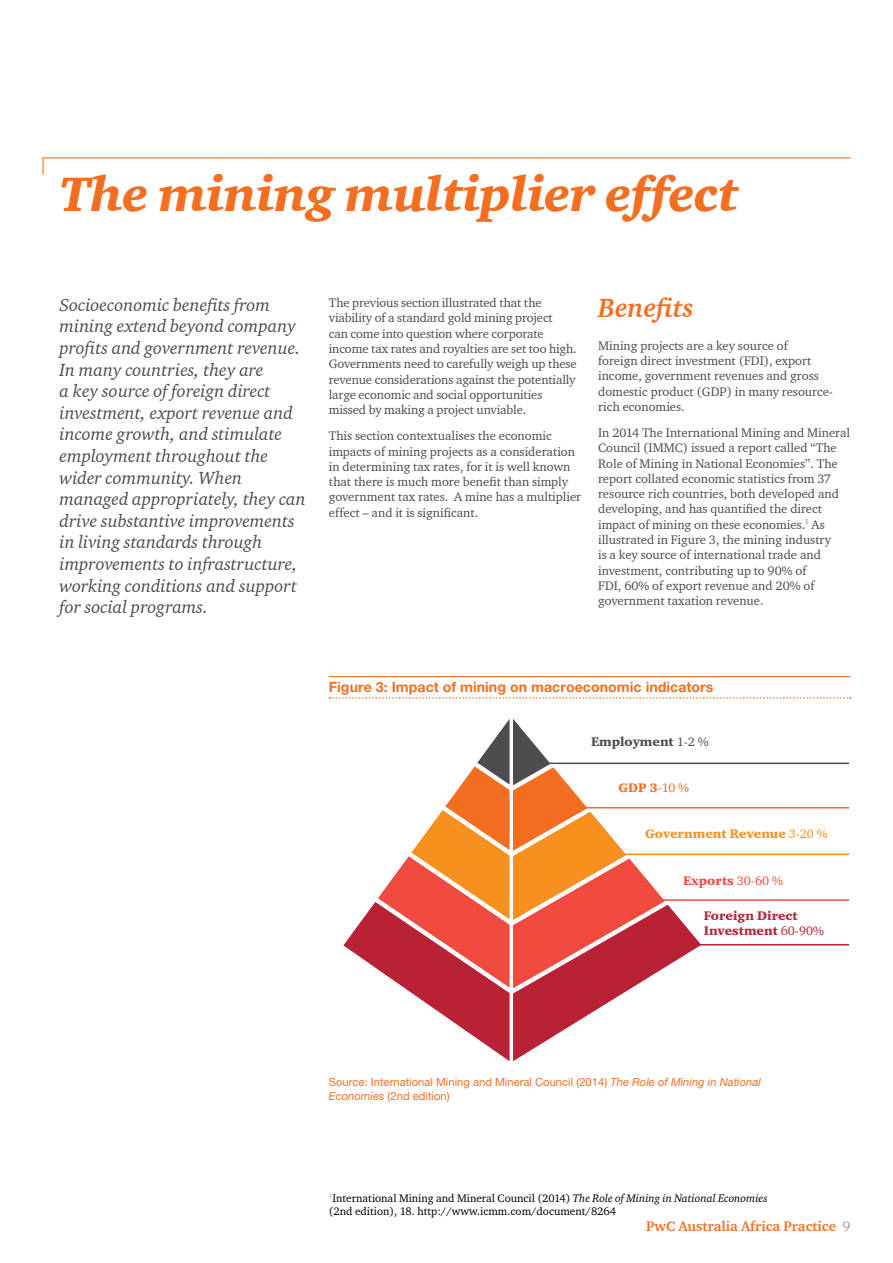
<style>
.page{position:relative;width:893px;height:1263px;background:#fff}
.page>*{position:absolute;margin:0;border:0;box-sizing:border-box;transform-origin:0 0}
.t1{font:49.5px "Charter ITC Blac Ital";letter-spacing:-.01em;color:#f36e21}
.t2{font:italic 700 27px "Charter ITC";color:#f36e21}
.t3{font:italic 18px/21.6px "Charter ITC";color:#4d4d4f}
.t4{font:700 14.25px "Helvetica Neue LT Pro";color:#f36e21}
.t5{font:700 14.25px "Charter ITC";color:#f36e21}
.t6{font:12.75px/15.3px "Charter ITC";color:#4d4d4f}
.t7{font:12.75px/15.3px "Charter ITC Blac";color:#b82234}
.t8{font:12.75px "Charter ITC Blac";color:#f7901e}
.t9{font:12.75px "Charter ITC Blac";color:#4d4d4f}
.t10{font:12.75px "Charter ITC Blac";color:#f04b3e}
.t11{font:12.75px "Charter ITC Blac";color:#f36e21}
.t12{font:11.25px/13.5px "Charter ITC";color:#000}
.t13{font:11.25px/13.5px "Helvetica Neue LT Pro";color:#f36e21}
.s1{font-family:"Charter ITC"}
.s2{font-style:italic}
.s3{font-weight:400;color:#a89b91}
</style>
<div class="page">
<svg style="left:42px;top:157px;width:809px;height:18px"></svg>
<hr style="left:329px;top:676px;width:521px;height:1px;background:#f36e21">
<svg style="left:330px;top:697px;width:521px;height:2px"></svg>
<svg style="left:343px;top:719px;width:358px;height:342px"></svg>
<hr style="left:549px;top:762px;width:300px;height:2px;background:#4d4d4f">
<hr style="left:549px;top:807px;width:300px;height:1px;background:#f36e21">
<hr style="left:549px;top:853px;width:300px;height:2px;background:#f7901e">
<hr style="left:628px;top:899px;width:221px;height:2px;background:#f04b3e">
<hr style="left:654px;top:944px;width:195px;height:1px;background:#b82234">
<h1 class="t1" style="left:60px;top:163px;width:681px">The mining multiplier effect</h1>
<p class="t3" style="left:60px;top:294px;width:248px">Socioeconomic benefits from mining extend beyond company profits and government revenue.<br>In many countries, they are<br>a key source of foreign direct investment, export revenue and income growth, and stimulate employment throughout the wider community. When managed appropriately, they can drive substantive improvements in living standards through improvements to infrastructure, working conditions and support for social programs.</p>
<p class="t6" style="left:329px;top:295px;width:250px">The previous section illustrated that the viability of a standard gold mining project<br>can come into question where corporate income tax rates and royalties are set too high.<br>Governments need to carefully weigh up these revenue considerations against the potentially large economic and social opportunities missed by making a project unviable.</p>
<p class="t6" style="left:329px;top:428px;width:254px">This section contextualises the economic impacts of mining projects as a consideration in determining tax rates, for it is well known that there is much more benefit than simply government tax rates. A mine has a multiplier effect – and it is significant.</p>
<h2 class="t2" style="left:598px;top:292px;width:97px">Benefits</h2>
<p class="t6" style="left:598px;top:338px;width:236px">Mining projects are a key source of<br>foreign direct investment (FDI), export income, government revenues and gross domestic product (GDP) in many resource&shy;rich economies.</p>
<p class="t6" style="left:598px;top:425px;width:254px">In 2014 The International Mining and Mineral Council (IMMC) issued a report called “The Role of Mining in National Economies”. The report collated economic statistics from 37 resource rich countries, both developed and developing, and has quantified the direct impact of mining on these economies.<sup>1</sup> As illustrated in Figure 3, the mining industry<br>is a key source of international trade and investment, contributing up to 90% of<br>FDI, 60% of export revenue and 20% of government taxation revenue.</p>
<p class="t4" style="left:329px;top:678px;width:386px">Figure 3: Impact of mining on macroeconomic indicators</p>
<p class="t9" style="left:591px;top:734px;width:119px">Employment <span class="s1">1-2 %</span></p>
<p class="t11" style="left:618px;top:780px;width:72px">GDP 3<span class="s1">-10 %</span></p>
<p class="t8" style="left:645px;top:826px;width:184px">Government Revenue <span class="s1">3-20 %</span></p>
<p class="t10" style="left:683px;top:872px;width:101px">Exports <span class="s1">30-60 %</span></p>
<p class="t7" style="left:704px;top:908px;width:122px">Foreign Direct<br>Investment <span class="s1">60-90%</span></p>
<p class="t13" style="left:329px;top:1075px;width:433px">Source: International Mining and Mineral Council (2014) <span class="s2">The Role of Mining in National<br>Economies</span> (2nd edition)</p>
<p class="t12" style="left:329px;top:1191px;width:440px"><sup>1</sup>International Mining and Mineral Council (2014) <span class="s2">The Role of Mining in National Economies </span>(2nd edition), 18. http://www.icmm.com/document/8264</p>
<p class="t5" style="left:646px;top:1217px;width:206px">PwC Australia Africa Practice <span class="s3">9</span></p>
</div>
